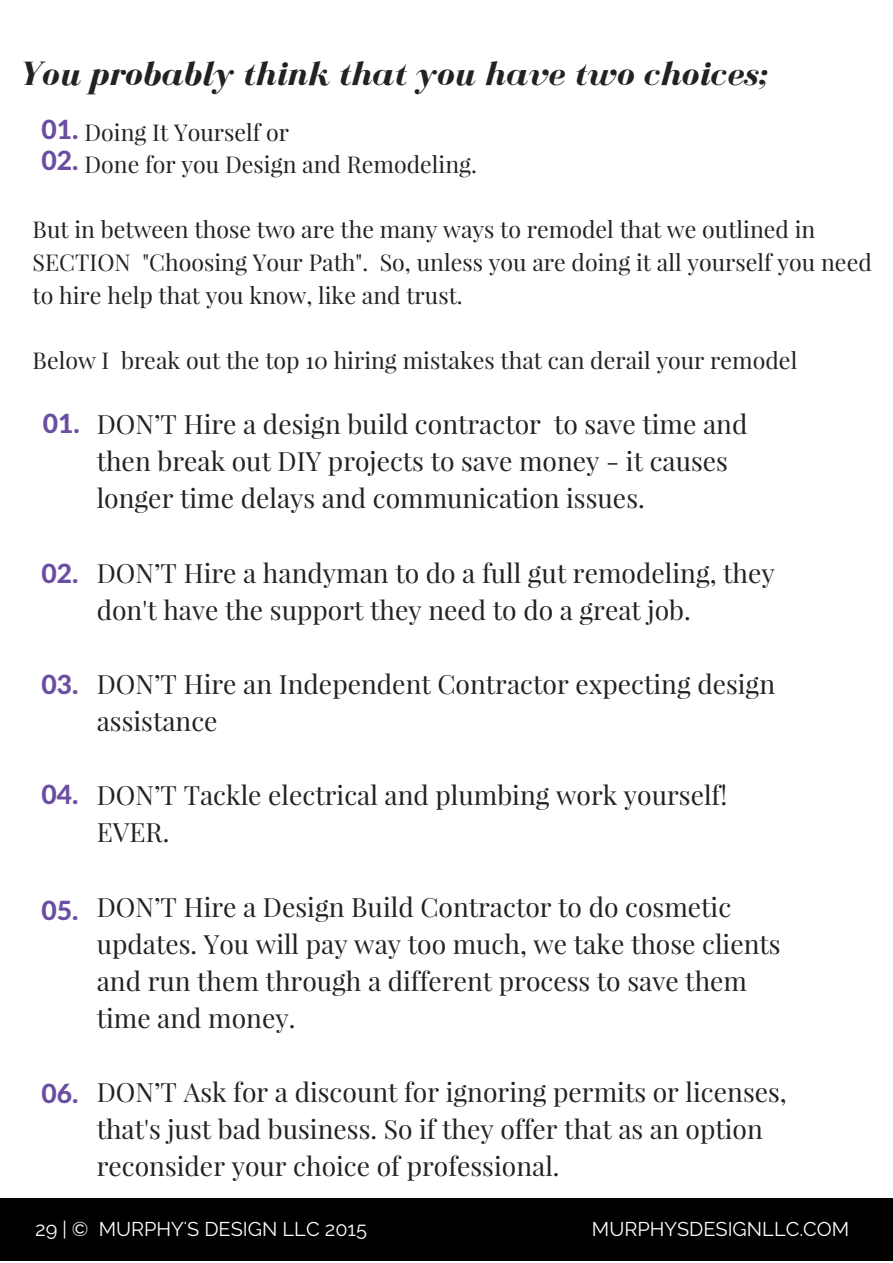
<style>
.page{position:relative;width:893px;height:1263px;background:#fff}
.page>*{position:absolute;margin:0;border:0;box-sizing:border-box;transform-origin:0 0}
.t1{font:italic 700 34.65px "Bodoni FLF";color:#222}
.t2{font:26.4px/37px "Playfair Display";color:#222}
.t3{font:800 26.4px/30.3px "Lato";color:#6a4ea1}
.t4{font:23.1px/32.5px "Playfair Display";color:#222}
.t5{font:19.8px "Raleway";color:#fff}
</style>
<div class="page">
<div style="left:0;top:1197px;width:892px;height:63px;background:#000"></div>
<h1 class="t1" style="left:18px;top:56px;width:751px">You probably think that you have two choices;</h1>
<p class="t3" style="left:42px;top:114px;width:38px">01.<br>02.</p>
<p class="t4" style="left:84px;top:115px;width:394px">Doing It Yourself or<br>Done for you Design and Remodeling.</p>
<p class="t4" style="left:33px;top:212px;width:840px">But in between those two are the many ways to remodel that we outlined in<br>SECTION "Choosing Your Path". So, unless you are doing it all yourself you need to hire help that you know, like and trust.</p>
<p class="t4" style="left:33px;top:343px;width:766px">Below I break out the top 10 hiring mistakes that can derail your remodel</p>
<p class="t2" style="left:97px;top:404px;width:652px">DON’T Hire a design build contractor to save time and then break out DIY projects to save money - it causes longer time delays and communication issues.</p>
<p class="t3" style="left:43px;top:407px;width:38px">01.</p>
<p class="t3" style="left:42px;top:557px;width:38px">02.</p>
<p class="t3" style="left:42px;top:668px;width:38px">03.</p>
<p class="t2" style="left:97px;top:553px;width:679px">DON’T Hire a handyman to do a full gut remodeling, they don't have the support they need to do a great job.</p>
<p class="t2" style="left:97px;top:664px;width:680px">DON’T Hire an Independent Contractor expecting design assistance</p>
<p class="t3" style="left:42px;top:778px;width:38px">04.</p>
<p class="t2" style="left:97px;top:775px;width:632px">DON’T Tackle electrical and plumbing work yourself!<br>EVER.</p>
<p class="t3" style="left:42px;top:894px;width:38px">05.</p>
<p class="t2" style="left:97px;top:887px;width:685px">DON’T Hire a Design Build Contractor to do cosmetic updates. You will pay way too much, we take those clients and run them through a different process to save them time and money.</p>
<p class="t3" style="left:42px;top:1077px;width:38px">06.</p>
<p class="t2" style="left:97px;top:1072px;width:691px">DON’T Ask for a discount for ignoring permits or licenses, that's just bad business. So if they offer that as an option reconsider your choice of professional.</p>
<p class="t5" style="left:35px;top:1217px;width:333px">29 | © MURPHY'S DESIGN LLC 2015</p>
<p class="t5" style="left:592px;top:1217px;width:259px">MURPHYSDESIGNLLC.COM</p>
</div>
